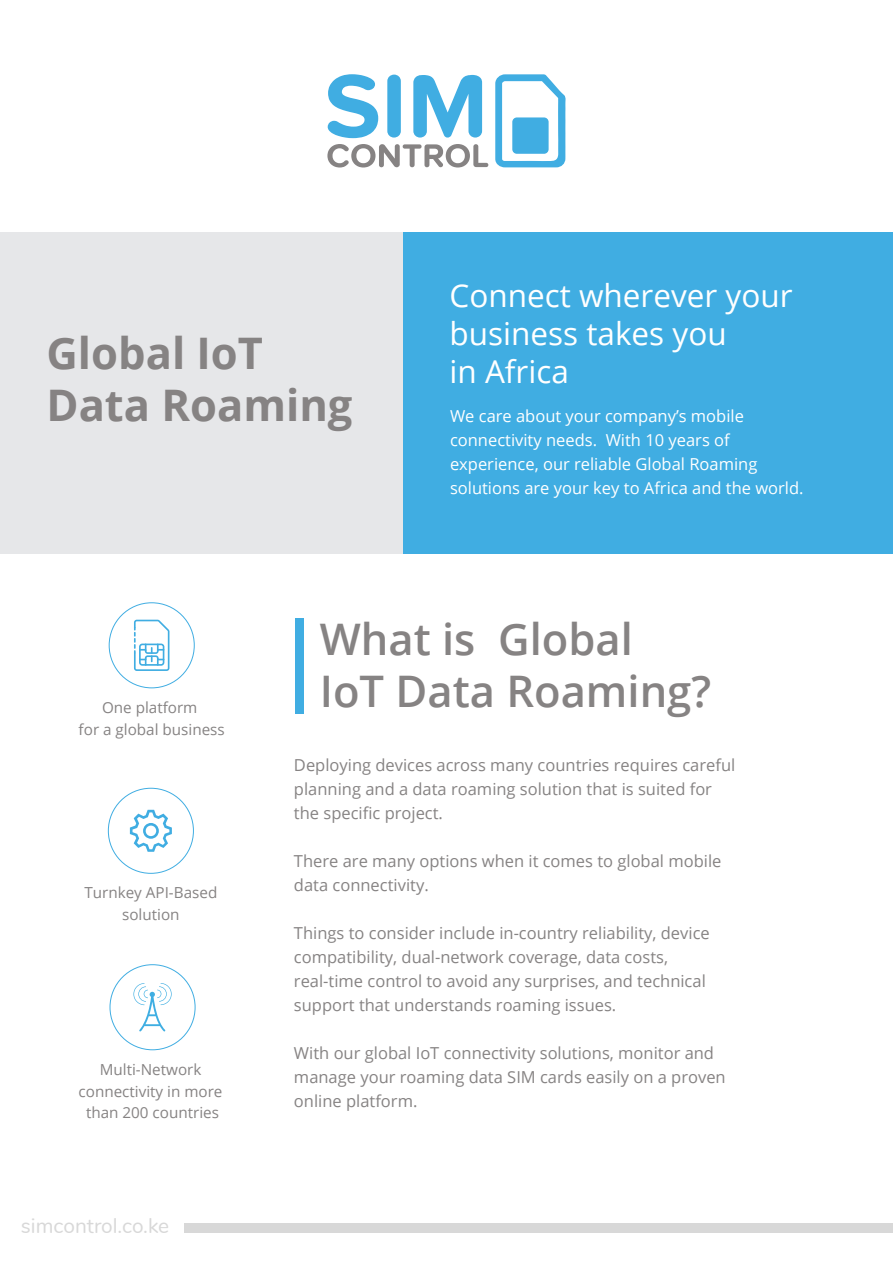
<style>
.page{position:relative;width:893px;height:1263px;background:#fff}
.page>*{position:absolute;margin:0;border:0;box-sizing:border-box;transform-origin:0 0}
.t1{font:600 43.5px/52.2px "Open Sans";color:#868383}
.t2{font:700 43.5px/52.2px "Open Sans";color:#868383}
.t3{font:31.5px/37.8px "Open Sans";color:#fff}
.t4{font:20.85px "Nunito";color:#d8d8d8}
.t5{font:16.5px/24px "Open Sans";color:#868383}
.t6{font:16.5px/24px "Open Sans";color:#fff}
.t7{font:15.15px/21.8px "Open Sans";color:#868383;text-align:center}
</style>
<div class="page">
<div style="left:0;top:233px;width:893px;height:321px;background:#40ade2"></div>
<div style="left:0;top:233px;width:403px;height:321px;background:#e6e7e9"></div>
<svg style="left:328px;top:74px;width:154px;height:64px"></svg>
<svg style="left:495px;top:74px;width:71px;height:93px"></svg>
<svg style="left:327px;top:144px;width:161px;height:24px"></svg>
<div style="left:512px;top:117px;width:37px;height:37px;background:#40ade2;border-radius:5px"></div>
<svg style="left:134px;top:620px;width:35px;height:51px"></svg>
<svg style="left:130px;top:810px;width:42px;height:42px"></svg>
<svg style="left:133px;top:983px;width:39px;height:48px"></svg>
<div style="left:295px;top:618px;width:9px;height:95px;background:#40ade2"></div>
<div style="left:185px;top:1223px;width:708px;height:10px;background:#d8d8d8"></div>
<h1 class="t2" style="left:46px;top:326px;width:307px">Global IoT<br>Data Roaming</h1>
<h2 class="t3" style="left:449px;top:276px;width:345px">Connect wherever your business takes you<br>in Africa</h2>
<p class="t6" style="left:450px;top:403px;width:355px">We care about your company’s mobile connectivity needs. With 10 years of experience, our reliable Global Roaming solutions are your key to Africa and the world.</p>
<p class="t7" style="left:79px;top:696px;width:148px">One platform<br>for a global business</p>
<p class="t7" style="left:84px;top:882px;width:134px">Turnkey API-Based solution</p>
<p class="t7" style="left:79px;top:1058px;width:145px">Multi-Network connectivity in more than 200 countries</p>
<p class="t4" style="left:21px;top:1210px;width:150px">simcontrol.co.ke</p>
<h1 class="t1" style="left:320px;top:612px;width:393px">What is Global<br>IoT Data Roaming?</h1>
<p class="t5" style="left:294px;top:752px;width:443px">Deploying devices across many countries requires careful planning and a data roaming solution that is suited for the specific project.</p>
<p class="t5" style="left:294px;top:848px;width:429px">There are many options when it comes to global mobile data connectivity.</p>
<p class="t5" style="left:294px;top:920px;width:417px">Things to consider include in-country reliability, device compatibility, dual-network coverage, data costs, real-time control to avoid any surprises, and technical support that understands roaming issues.</p>
<p class="t5" style="left:294px;top:1040px;width:433px">With our global IoT connectivity solutions, monitor and manage your roaming data SIM cards easily on a proven online platform.</p>
</div>
